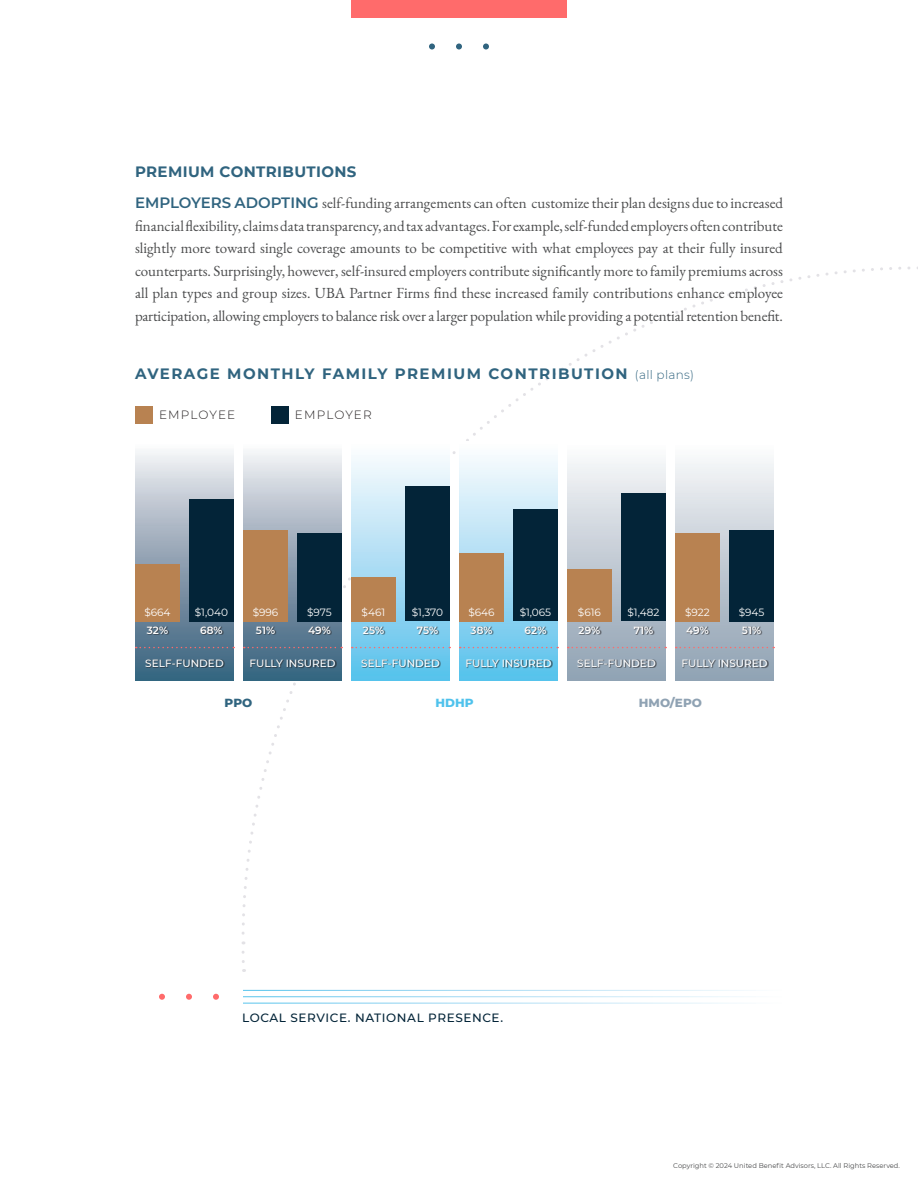
<style>
.page{position:relative;width:918px;height:1188px;background:#fff}
.page>*{position:absolute;margin:0;border:0;box-sizing:border-box;transform-origin:0 0}
.Body_copy{font:15px/22.5px "EB Garamond";letter-spacing:-.01em;color:#4b4c4d;text-align:justify}
.t1{font:700 15px "Montserrat";letter-spacing:.09em;color:#30647f}
.t2{font:700 15px "Montserrat";letter-spacing:.025em;color:#30647f}
.t3{font:500 12px "Montserrat";letter-spacing:.05em;color:#032438}
.t4{font:300 12px "Montserrat";letter-spacing:.09em;color:#231f20}
.t5{font:800 12px "Montserrat";color:#8fa2b3}
.t6{font:800 12px "Montserrat";color:#4fc2ec}
.t7{font:800 12px "Montserrat";color:#30647f}
.t8{font:500 10.5px "Montserrat";color:#fff}
.t9{font:10.5px "Montserrat";color:#fff}
.t10{font:600 10.5px "Montserrat";color:#fff}
.t11{font:6.75px "Montserrat";color:#4b4c4d}
.s1{font-family:"Montserrat";font-weight:600;color:#30647f}
.s2{font-weight:300;font-size:12px}
</style>
<div class="page">
<svg style="left:242px;top:941px;width:4px;height:31px"></svg>
<div style="left:351px;top:0;width:216px;height:18px;background:#ff6b6b"></div>
<svg style="left:429px;top:44px;width:6px;height:6px"></svg>
<svg style="left:456px;top:44px;width:6px;height:6px"></svg>
<svg style="left:483px;top:44px;width:6px;height:6px"></svg>
<svg style="left:159px;top:994px;width:6px;height:6px"></svg>
<svg style="left:186px;top:994px;width:6px;height:6px"></svg>
<svg style="left:213px;top:994px;width:6px;height:6px"></svg>
<div style="left:135px;top:442px;width:99px;height:238px;background:linear-gradient(to bottom,#f5f2f5,#345c79)"></div>
<div style="left:243px;top:442px;width:99px;height:238px;background:linear-gradient(to bottom,#f5f2f5,#345c79)"></div>
<div style="left:351px;top:442px;width:99px;height:238px;background:linear-gradient(to bottom,#fffdfe,#5cc1eb)"></div>
<div style="left:459px;top:442px;width:99px;height:238px;background:linear-gradient(to bottom,#fffdfe,#5cc0eb)"></div>
<div style="left:567px;top:442px;width:99px;height:238px;background:linear-gradient(to bottom,#fbfbfc,#8e9fb1)"></div>
<div style="left:675px;top:442px;width:99px;height:238px;background:linear-gradient(to bottom,#fbfbfc,#8e9fb1)"></div>
<div style="left:189px;top:499px;width:45px;height:122px;background:#032438"></div>
<div style="left:297px;top:533px;width:45px;height:88px;background:#032438"></div>
<div style="left:405px;top:486px;width:45px;height:135px;background:#032438"></div>
<div style="left:513px;top:510px;width:45px;height:111px;background:#032438"></div>
<div style="left:621px;top:493px;width:45px;height:128px;background:#032438"></div>
<div style="left:729px;top:530px;width:45px;height:91px;background:#032438"></div>
<div style="left:135px;top:564px;width:45px;height:58px;background:#b88251"></div>
<div style="left:243px;top:530px;width:45px;height:92px;background:#b88251"></div>
<div style="left:351px;top:577px;width:45px;height:45px;background:#b88251"></div>
<div style="left:459px;top:553px;width:45px;height:69px;background:#b88251"></div>
<div style="left:567px;top:569px;width:45px;height:53px;background:#b88251"></div>
<div style="left:675px;top:533px;width:45px;height:89px;background:#b88251"></div>
<div style="left:147px;top:627px;width:23px;height:8px;background:#231f20;opacity:.75"></div>
<div style="left:256px;top:627px;width:21px;height:8px;background:#231f20;opacity:.75"></div>
<div style="left:363px;top:627px;width:23px;height:8px;background:#231f20;opacity:.75"></div>
<div style="left:470px;top:627px;width:24px;height:8px;background:#231f20;opacity:.75"></div>
<div style="left:579px;top:627px;width:23px;height:8px;background:#231f20;opacity:.75"></div>
<div style="left:686px;top:627px;width:24px;height:8px;background:#231f20;opacity:.75"></div>
<div style="left:201px;top:627px;width:23px;height:8px;background:#231f20;opacity:.75"></div>
<div style="left:308px;top:627px;width:24px;height:8px;background:#231f20;opacity:.75"></div>
<div style="left:417px;top:627px;width:23px;height:8px;background:#231f20;opacity:.75"></div>
<div style="left:525px;top:627px;width:23px;height:8px;background:#231f20;opacity:.75"></div>
<div style="left:634px;top:627px;width:21px;height:8px;background:#231f20;opacity:.75"></div>
<div style="left:742px;top:627px;width:21px;height:8px;background:#231f20;opacity:.75"></div>
<div style="left:135px;top:406px;width:18px;height:18px;background:#b88251"></div>
<div style="left:271px;top:406px;width:18px;height:18px;background:#032438"></div>
<div style="left:146px;top:659px;width:79px;height:9px;background:#231f20;opacity:.75"></div>
<div style="left:362px;top:659px;width:79px;height:9px;background:#231f20;opacity:.75"></div>
<div style="left:578px;top:659px;width:79px;height:9px;background:#231f20;opacity:.75"></div>
<div style="left:250px;top:660px;width:87px;height:8px;background:#231f20;opacity:.75"></div>
<div style="left:466px;top:660px;width:87px;height:8px;background:#231f20;opacity:.75"></div>
<div style="left:682px;top:660px;width:87px;height:8px;background:#231f20;opacity:.75"></div>
<svg style="left:136px;top:647px;width:98px;height:1px"></svg>
<svg style="left:352px;top:647px;width:98px;height:1px"></svg>
<svg style="left:568px;top:647px;width:98px;height:1px"></svg>
<svg style="left:244px;top:647px;width:98px;height:1px"></svg>
<svg style="left:460px;top:647px;width:98px;height:1px"></svg>
<svg style="left:676px;top:647px;width:98px;height:1px"></svg>
<p class="t2" style="left:135px;top:160px;width:223px">PREMIUM CONTRIBUTIONS</p>
<p class="Body_copy" style="left:135px;top:192px;width:650px"><span class="s1">EMPLOYERS ADOPTING</span> self-funding arrangements can often customize their plan designs due to increased financial flexibility, claims data transparency, and tax advantages. For example, self-funded employers often contribute slightly more toward single coverage amounts to be competitive with what employees pay at their fully insured counterparts. Surprisingly, however, self-insured employers contribute significantly more to family premiums across all plan types and group sizes. UBA Partner Firms find these increased family contributions enhance employee participation, allowing employers to balance risk over a larger population while providing a potential retention benefit.</p>
<p class="t1" style="left:135px;top:363px;width:561px">AVERAGE MONTHLY FAMILY PREMIUM CONTRIBUTION <span class="s2">(all plans)</span></p>
<p class="t4" style="left:159px;top:406px;width:78px">EMPLOYEE</p>
<p class="t4" style="left:295px;top:406px;width:78px">EMPLOYER</p>
<p class="t9" style="left:144px;top:605px;width:28px">$664</p>
<p class="t10" style="left:147px;top:623px;width:23px">32%</p>
<p class="t9" style="left:195px;top:605px;width:35px">$1,040</p>
<p class="t10" style="left:200px;top:623px;width:24px">68%</p>
<p class="t9" style="left:253px;top:605px;width:27px">$996</p>
<p class="t10" style="left:256px;top:623px;width:21px">51%</p>
<p class="t9" style="left:307px;top:605px;width:26px">$975</p>
<p class="t10" style="left:308px;top:623px;width:24px">49%</p>
<p class="t9" style="left:362px;top:605px;width:25px">$461</p>
<p class="t10" style="left:363px;top:623px;width:23px">25%</p>
<p class="t9" style="left:412px;top:605px;width:33px">$1,370</p>
<p class="t10" style="left:417px;top:623px;width:23px">75%</p>
<p class="t9" style="left:468px;top:605px;width:28px">$646</p>
<p class="t10" style="left:471px;top:623px;width:23px">38%</p>
<p class="t9" style="left:520px;top:605px;width:33px">$1,065</p>
<p class="t10" style="left:525px;top:623px;width:23px">62%</p>
<p class="t9" style="left:578px;top:605px;width:25px">$616</p>
<p class="t10" style="left:579px;top:623px;width:23px">29%</p>
<p class="t9" style="left:628px;top:605px;width:33px">$1,482</p>
<p class="t10" style="left:634px;top:623px;width:21px">71%</p>
<p class="t9" style="left:685px;top:605px;width:26px">$922</p>
<p class="t10" style="left:686px;top:623px;width:24px">49%</p>
<p class="t9" style="left:739px;top:605px;width:27px">$945</p>
<p class="t10" style="left:742px;top:623px;width:21px">51%</p>
<p class="t8" style="left:145px;top:656px;width:80px">SELF-FUNDED</p>
<p class="t8" style="left:361px;top:656px;width:80px">SELF-FUNDED</p>
<p class="t8" style="left:577px;top:656px;width:80px">SELF-FUNDED</p>
<p class="t7" style="left:225px;top:694px;width:29px">PPO</p>
<p class="t6" style="left:435px;top:694px;width:40px">HDHP</p>
<p class="t5" style="left:639px;top:694px;width:65px">HMO/EPO</p>
<p class="t8" style="left:249px;top:656px;width:88px">FULLY INSURED</p>
<p class="t8" style="left:465px;top:656px;width:88px">FULLY INSURED</p>
<p class="t8" style="left:681px;top:656px;width:88px">FULLY INSURED</p>
<p class="t3" style="left:242px;top:1009px;width:262px">LOCAL SERVICE. NATIONAL PRESENCE.</p>
<p class="t11" style="left:673px;top:1160px;width:228px">Copyright © 2024 United Benefit Advisors, LLC. All Rights Reserved.</p>
</div>
